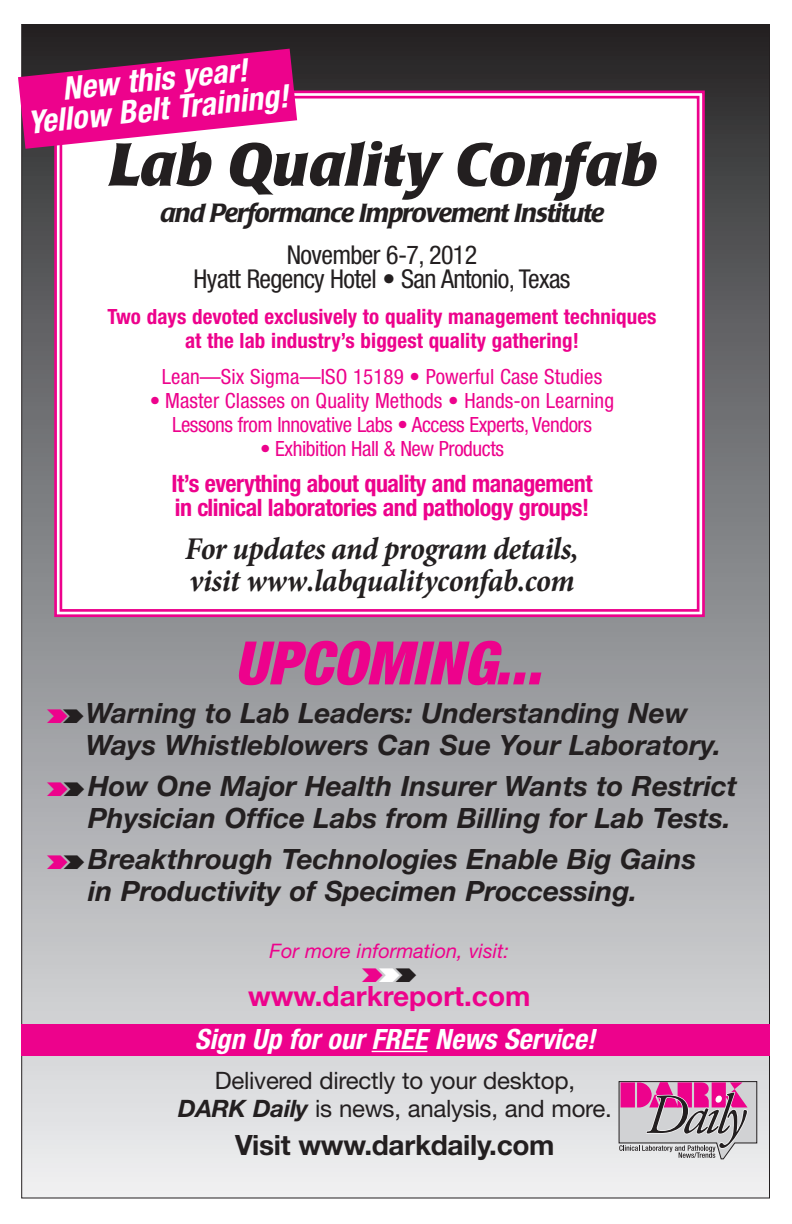
<style>
.page{position:relative;width:792px;height:1224px;background:#fff}
.page>*{position:absolute;margin:0;border:0;box-sizing:border-box;transform-origin:0 0}
.t1{font:italic 700 60px "Poppl Laudatio";color:#231f20}
.t2{font:italic 900 condensed 60px "Helvetica Neue";letter-spacing:.005em;color:#ed028c}
.t3{font:italic 700 condensed 32px/32px "Minion Pro";letter-spacing:-.015em;color:#231f20}
.t4{font:italic 700 condensed 32px/30px "Helvetica Neue";color:#fff;text-align:center}
.t5{font:italic 700 28px/32px "Helvetica Neue";color:#231f20}
.t6{font:italic 700 condensed 28px "Helvetica Neue";letter-spacing:.005em;color:#fff}
.t7{font:28px "Helvetica Neue Bold TT";letter-spacing:-.01em;color:#231f20}
.t8{font:28px "Helvetica Neue Bold TT";color:#ed028c}
.t9{font:condensed 26px/24px "Helvetica Neue";letter-spacing:-.025em;color:#231f20;text-align:center}
.t10{font:italic 500 26px "Poppl Laudatio";letter-spacing:-.03em;color:#231f20}
.t11{font:700 condensed 24px/24px "Helvetica Neue";letter-spacing:-.02em;color:#ed028c}
.t12{font:24px/28px "Helvetica Neue";letter-spacing:-.01em;color:#231f20;text-align:center}
.t13{font:700 condensed 21px/24px "Helvetica Neue";letter-spacing:.005em;color:#ed028c;text-align:center}
.t14{font:condensed 21px/24px "Helvetica Neue";letter-spacing:-.015em;color:#ed028c;text-align:center}
.t15{font:condensed 21px "Helvetica Neue";letter-spacing:.005em;color:#ed028c}
.t16{font:condensed 21px "Helvetica Neue";letter-spacing:-.02em;color:#ed028c}
.t17{font:italic 20px "Helvetica Neue";color:#ed028c}
.s1{font-weight:700;font-style:italic}
</style>
<div class="page">
<div style="left:22px;top:25px;width:747px;height:1173px;background:linear-gradient(to bottom,#2b2b2d,#f0f2f4)"></div>
<div style="left:21px;top:1024px;width:749px;height:32px;background:#ed028c"></div>
<hr style="left:372px;top:1051px;width:55px;height:1px;background:#fff">
<svg style="left:619px;top:1081px;width:138px;height:78px;background:#bf90ad"></svg>
<div style="left:55px;top:92px;width:648px;height:525px;background:#fff"></div>
<div style="left:54px;top:91px;width:651px;height:526px;border:3px solid #ed028c"></div>
<div style="left:60px;top:96px;width:639px;height:516px;border:3px solid #ed028c"></div>
<svg style="left:18px;top:49px;width:279px;height:100px;background:#d32d8e"></svg>
<svg style="left:362px;top:969px;width:54px;height:13px"></svg>
<svg style="left:47px;top:710px;width:37px;height:13px"></svg>
<svg style="left:47px;top:783px;width:37px;height:13px"></svg>
<svg style="left:47px;top:855px;width:37px;height:14px"></svg>
<p class="t4" style="left:23px;top:81px;width:264px;rotate:-6deg">New this year!<br>Yellow Belt Training!</p>
<h1 class="t1" style="left:108px;top:141px;width:550px">Lab Quality Confab</h1>
<p class="t10" style="left:160px;top:203px;width:445px">and Performance Improvement Institute</p>
<p class="t9" style="left:194px;top:245px;width:379px">November 6-7, 2012<br>Hyatt Regency Hotel • San Antonio, Texas</p>
<p class="t13" style="left:108px;top:306px;width:551px">Two days devoted exclusively to quality management techniques at the lab industry’s biggest quality gathering!</p>
<p class="t15" style="left:162px;top:369px;width:442px">Lean—Six Sigma—ISO 15189 • Powerful Case Studies</p>
<p class="t14" style="left:150px;top:390px;width:466px">• Master Classes on Quality Methods • Hands-on Learning<br>Lessons from Innovative Labs • Access Experts, Vendors</p>
<p class="t16" style="left:260px;top:441px;width:245px">• Exhibition Hall &amp; New Products</p>
<p class="t11" style="left:171px;top:473px;width:423px">It’s everything about quality and management in clinical laboratories and pathology groups!</p>
<p class="t3" style="left:185px;top:535px;width:395px">For updates and program details, visit www.labqualityconfab.com</p>
<h1 class="t2" style="left:234px;top:642px;width:309px">UPCOMING...</h1>
<p class="t5" style="left:86px;top:700px;width:637px">Warning to Lab Leaders: Understanding New<br>Ways Whistleblowers Can Sue Your Laboratory.</p>
<p class="t5" style="left:88px;top:773px;width:650px">How One Major Health Insurer Wants to Restrict<br>Physician Office Labs from Billing for Lab Tests.</p>
<p class="t5" style="left:88px;top:845px;width:610px">Breakthrough Technologies Enable Big Gains in Productivity of Specimen Proccessing.</p>
<p class="t17" style="left:270px;top:939px;width:241px">For more information, visit:</p>
<p class="t8" style="left:248px;top:979px;width:284px">www.darkreport.com</p>
<p class="t6" style="left:195px;top:1029px;width:402px">Sign Up for our FREE News Service!</p>
<p class="t12" style="left:178px;top:1068px;width:435px">Delivered directly to your desktop,<br><span class="s1">DARK Daily</span> is news, analysis, and more.</p>
<p class="t7" style="left:235px;top:1127px;width:321px">Visit www.darkdaily.com</p>
</div>
